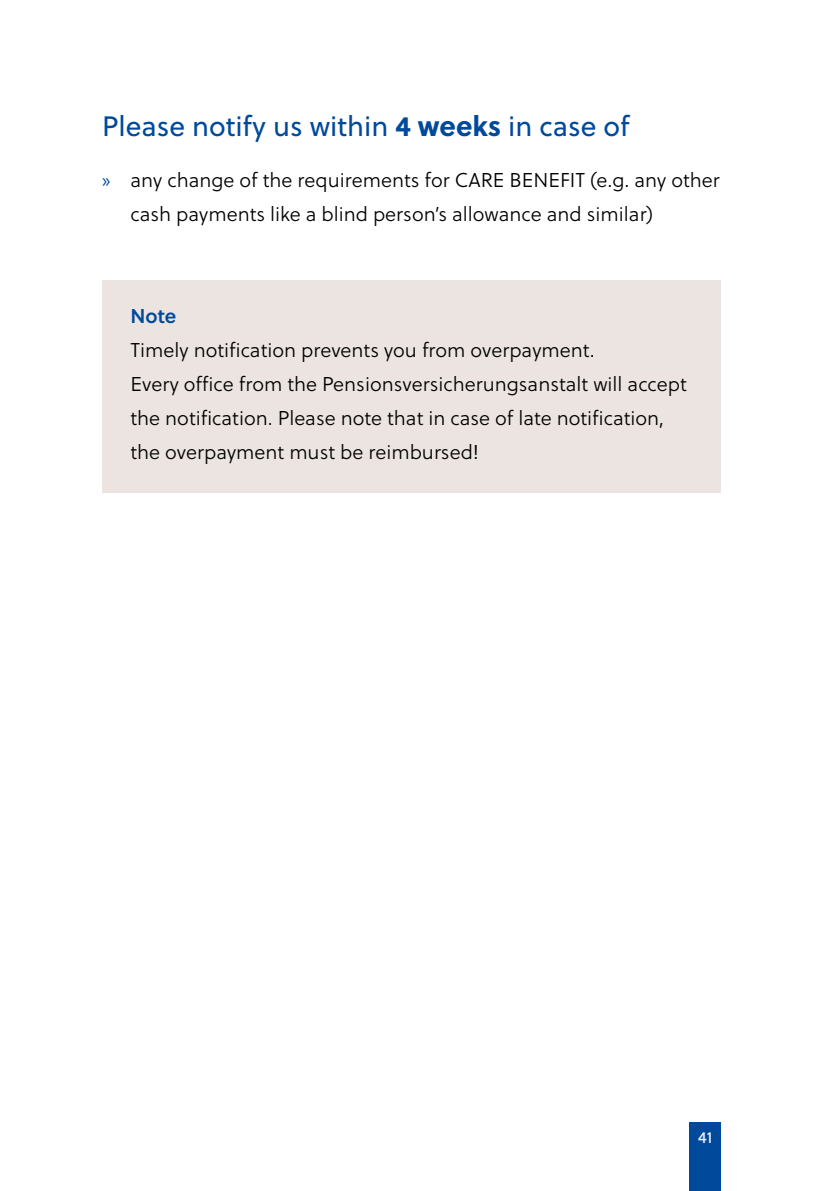
<style>
.page{position:relative;width:840px;height:1191px;background:#fff}
.page>*{position:absolute;margin:0;border:0;box-sizing:border-box;transform-origin:0 0}
.Überschriften_H2_-_Überschrift_2{font:28px "Soleil";color:#00499b}
.Infoboxen_P_-_Fließtext_Infobox_mit_Über{font:20px/34px "Soleil Lt";color:#000}
.Infoboxen_P_-_Überschrift_Infobox{font:20px "Soleil Sb";color:#00499b}
.t1{font:16px "Soleil Bk";color:#edeef8}
.s1{font-weight:700}
.s2{font-family:"Myriad Pro";color:#00499b}
</style>
<div class="page">
<div style="left:102px;top:280px;width:618px;height:76px;background:#ebe4e0"></div>
<div style="left:102px;top:348px;width:618px;height:145px;background:#ebe4e0"></div>
<div style="left:689px;top:1123px;width:31px;height:68px;background:#00499b"></div>
<h2 class="Überschriften_H2_-_Überschrift_2" style="left:102px;top:106px;width:528px">Please notify us within <span class="s1">4 weeks</span> in case of</h2>
<p class="Infoboxen_P_-_Fließtext_Infobox_mit_Über" style="left:130px;top:163px;width:590px;text-indent:-28px"><span class="s2">»</span> any change of the requirements for CARE BENEFIT (e.g. any other cash payments like a blind person’s allowance and similar)</p>
<p class="Infoboxen_P_-_Überschrift_Infobox" style="left:130px;top:301px;width:47px">Note</p>
<p class="Infoboxen_P_-_Fließtext_Infobox_mit_Über" style="left:130px;top:333px;width:465px">Timely notification prevents you from overpayment.</p>
<p class="Infoboxen_P_-_Fließtext_Infobox_mit_Über" style="left:130px;top:367px;width:557px">Every office from the Pensionsversicherungsanstalt will accept the notification. Please note that in case of late notification, the overpayment must be reimbursed!</p>
<p class="t1" style="left:697px;top:1125px;width:16px">41</p>
</div>
